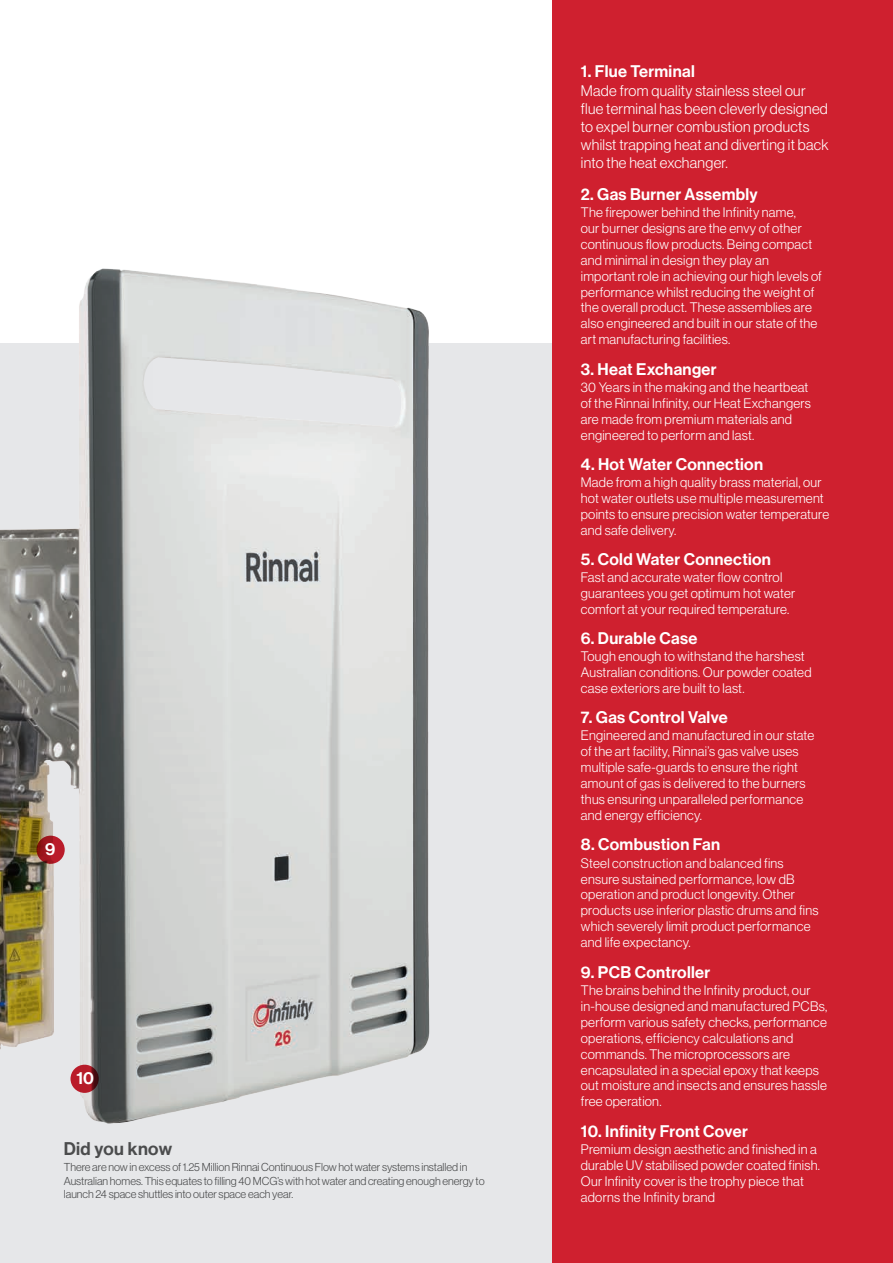
<style>
.page{position:relative;width:893px;height:1263px;background:#fff}
.page>*{position:absolute;margin:0;border:0;box-sizing:border-box;transform-origin:0 0}
.t1{font:500 18px "Haas Grot Disp 65";letter-spacing:.02em;color:#4b4c4d}
.t2{font:500 17.1px "Haas Grot Disp 65";color:#fff}
.t3{font:500 16.5px "Haas Grot Disp 65";letter-spacing:.02em;color:#fff}
.t4{font:300 15px/18px "Haas Grot Disp 45";letter-spacing:.02em;color:#fff}
.t5{font:300 13.5px/15.9px "Haas Grot Disp 45";letter-spacing:.02em;color:#fff}
.t6{font:300 11.25px/13.5px "Haas Grot Disp 45";color:#4b4c4d}
</style>
<div class="page">
<div style="left:0;top:343px;width:893px;height:920px;background:#e6e7e9"></div>
<img style="left:0;top:268px;width:430px;height:856px">
<svg style="left:37px;top:836px;width:28px;height:28px"></svg>
<svg style="left:71px;top:1065px;width:28px;height:28px"></svg>
<div style="left:553px;top:0;width:340px;height:1263px;background:#cf202f"></div>
<p class="t2" style="left:45px;top:839px;width:12px">9</p>
<p class="t2" style="left:76px;top:1068px;width:19px">10</p>
<h1 class="t1" style="left:64px;top:1139px;width:110px">Did you know</h1>
<p class="t6" style="left:64px;top:1160px;width:422px">There are now in excess of 1.25 Million Rinnai Continuous Flow hot water systems installed in<br>Australian homes. This equates to filling 40 MCG’s with hot water and creating enough energy to launch 24 space shuttles into outer space each year.</p>
<p class="t3" style="left:581px;top:62px;width:115px">1. Flue Terminal</p>
<p class="t4" style="left:581px;top:82px;width:249px">Made from quality stainless steel our flue terminal has been cleverly designed to expel burner combustion products whilst trapping heat and diverting it back into the heat exchanger.</p>
<p class="t3" style="left:581px;top:184px;width:178px">2. Gas Burner Assembly</p>
<p class="t5" style="left:581px;top:204px;width:242px">The firepower behind the Infinity name,<br>our burner designs are the envy of other continuous flow products. Being compact and minimal in design they play an important role in achieving our high levels of performance whilst reducing the weight of the overall product. These assemblies are also engineered and built in our state of the art manufacturing facilities.</p>
<p class="t3" style="left:581px;top:359px;width:137px">3. Heat Exchanger</p>
<p class="t5" style="left:581px;top:379px;width:232px">30 Years in the making and the heartbeat of the Rinnai Infinity, our Heat Exchangers are made from premium materials and engineered to perform and last.</p>
<p class="t3" style="left:581px;top:454px;width:184px">4. Hot Water Connection</p>
<p class="t5" style="left:581px;top:474px;width:250px">Made from a high quality brass material, our hot water outlets use multiple measurement points to ensure precision water temperature and safe delivery.</p>
<p class="t3" style="left:581px;top:550px;width:192px">5. Cold Water Connection</p>
<p class="t5" style="left:581px;top:569px;width:216px">Fast and accurate water flow control guarantees you get optimum hot water comfort at your required temperature.</p>
<p class="t3" style="left:581px;top:629px;width:118px">6. Durable Case</p>
<p class="t5" style="left:581px;top:648px;width:232px">Tough enough to withstand the harshest<br>Australian conditions. Our powder coated case exteriors are built to last.</p>
<p class="t3" style="left:581px;top:708px;width:148px">7. Gas Control Valve</p>
<p class="t5" style="left:581px;top:728px;width:235px">Engineered and manufactured in our state of the art facility, Rinnai’s gas valve uses multiple safe-guards to ensure the right amount of gas is delivered to the burners thus ensuring unparalleled performance and energy efficiency.</p>
<p class="t3" style="left:581px;top:835px;width:141px">8. Combustion Fan</p>
<p class="t5" style="left:581px;top:855px;width:239px">Steel construction and balanced fins ensure sustained performance, low dB operation and product longevity. Other products use inferior plastic drums and fins which severely limit product performance and life expectancy.</p>
<p class="t3" style="left:581px;top:962px;width:131px">9. PCB Controller</p>
<p class="t5" style="left:581px;top:982px;width:248px">The brains behind the Infinity product, our in-house designed and manufactured PCBs, perform various safety checks, performance operations, efficiency calculations and commands. The microprocessors are encapsulated in a special epoxy that keeps out moisture and insects and ensures hassle free operation.</p>
<p class="t3" style="left:581px;top:1121px;width:168px">10. Infinity Front Cover</p>
<p class="t5" style="left:581px;top:1141px;width:241px">Premium design aesthetic and finished in a durable UV stabilised powder coated finish.<br>Our Infinity cover is the trophy piece that adorns the Infinity brand</p>
</div>
